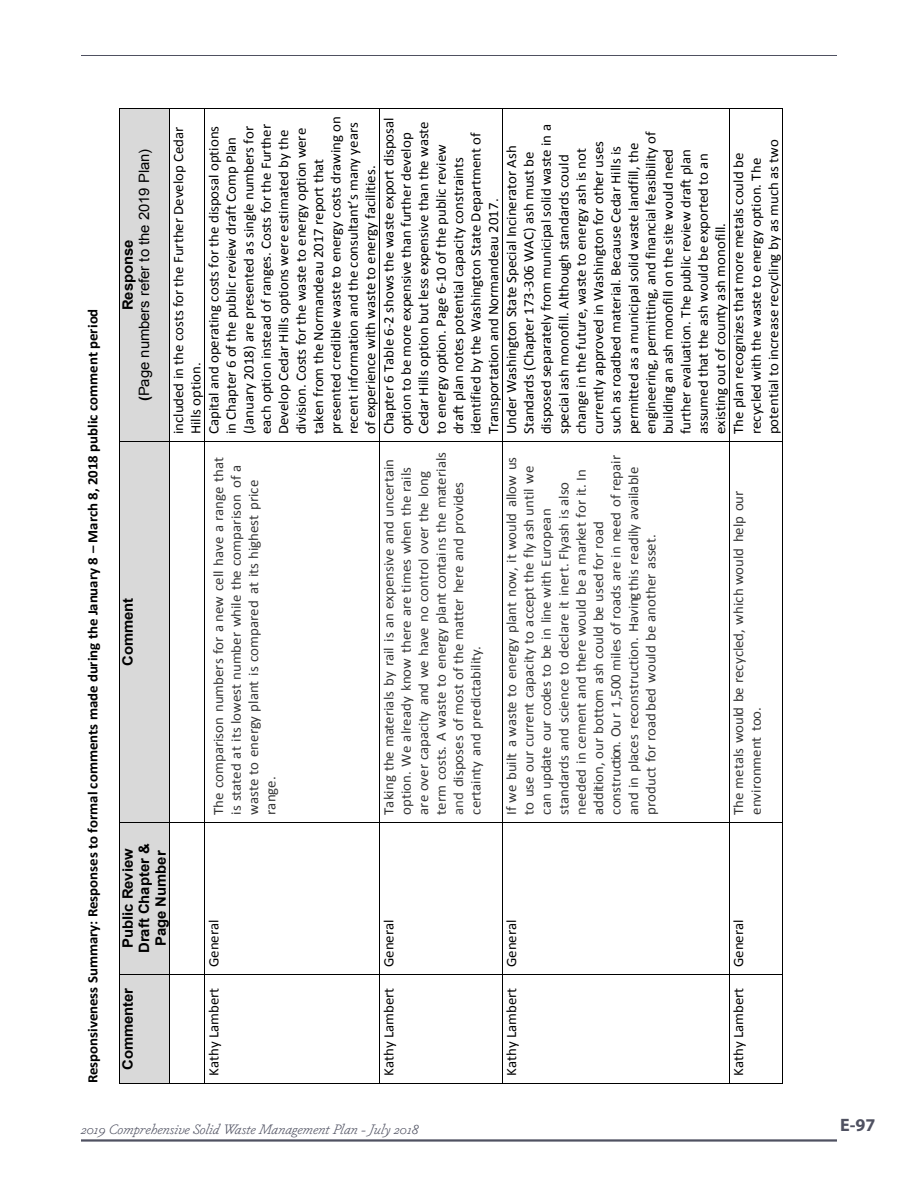
<style>
.page{position:relative;width:918px;height:1188px;background:#fff}
.page>*{position:absolute;margin:0;border:0;box-sizing:border-box;transform-origin:0 0}
.t1{font:700 18px "Myriad Pro";color:#4f5161}
.t2{font:14.25px/17.4px "Calibri";color:#000;scale:1.04 1}
.t3{font:14.25px/17.4px "Calibri";color:#363636;scale:1.04 1}
.t4{font:700 14.25px "Calibri";letter-spacing:-.005em;color:#000;scale:1.04 1}
.t5{font:700 14.25px/16.5px "Arial";color:#000;text-align:center;scale:1.04 1}
.t6{font:14.25px/16.4px "Arial";color:#000;text-align:center;scale:1.04 1}
.t7{font:italic 300 13.5px "Dapifer";color:#4f5161}
.s1{font-weight:700}
.s2{color:#494949}
</style>
<div class="page">
<hr style="left:81px;top:1139px;width:756px;height:3px;background:#4f5161">
<hr style="left:81px;top:55px;width:756px;height:1px;background:#4f5161">
<div style="left:120px;top:975px;width:49px;height:108px;background:#d9d9d9"></div>
<div style="left:120px;top:822px;width:49px;height:152px;background:#d9d9d9"></div>
<div style="left:120px;top:442px;width:49px;height:380px;background:#d9d9d9"></div>
<div style="left:120px;top:109px;width:49px;height:332px;background:#d9d9d9"></div>
<hr style="left:119px;top:975px;width:1px;height:108px;background:#000">
<hr style="left:119px;top:822px;width:1px;height:152px;background:#000">
<hr style="left:119px;top:442px;width:1px;height:380px;background:#000">
<hr style="left:119px;top:109px;width:1px;height:332px;background:#000">
<hr style="left:120px;top:1083px;width:49px;height:1px;background:#000">
<hr style="left:120px;top:974px;width:49px;height:1px;background:#000">
<hr style="left:120px;top:822px;width:49px;height:1px;background:#000">
<hr style="left:120px;top:441px;width:49px;height:1px;background:#000">
<hr style="left:120px;top:108px;width:49px;height:1px;background:#000">
<hr style="left:169px;top:975px;width:1px;height:108px;background:#000">
<hr style="left:169px;top:822px;width:1px;height:152px;background:#000">
<hr style="left:169px;top:442px;width:1px;height:380px;background:#000">
<hr style="left:169px;top:109px;width:1px;height:332px;background:#000">
<hr style="left:170px;top:1083px;width:34px;height:1px;background:#000">
<hr style="left:170px;top:974px;width:34px;height:1px;background:#000">
<hr style="left:170px;top:822px;width:34px;height:1px;background:#000">
<hr style="left:170px;top:441px;width:34px;height:1px;background:#000">
<hr style="left:170px;top:108px;width:34px;height:1px;background:#000">
<hr style="left:204px;top:975px;width:1px;height:108px;background:#000">
<hr style="left:204px;top:822px;width:1px;height:152px;background:#000">
<hr style="left:204px;top:442px;width:1px;height:380px;background:#000">
<hr style="left:204px;top:109px;width:1px;height:332px;background:#000">
<hr style="left:205px;top:1083px;width:174px;height:1px;background:#000">
<hr style="left:205px;top:974px;width:174px;height:1px;background:#000">
<hr style="left:205px;top:822px;width:174px;height:1px;background:#000">
<hr style="left:205px;top:441px;width:174px;height:1px;background:#000">
<hr style="left:205px;top:108px;width:174px;height:1px;background:#000">
<hr style="left:379px;top:975px;width:1px;height:108px;background:#000">
<hr style="left:379px;top:822px;width:1px;height:152px;background:#000">
<hr style="left:379px;top:442px;width:1px;height:380px;background:#000">
<hr style="left:379px;top:109px;width:1px;height:332px;background:#000">
<hr style="left:380px;top:1083px;width:122px;height:1px;background:#000">
<hr style="left:380px;top:974px;width:122px;height:1px;background:#000">
<hr style="left:380px;top:822px;width:122px;height:1px;background:#000">
<hr style="left:380px;top:441px;width:122px;height:1px;background:#000">
<hr style="left:380px;top:108px;width:122px;height:1px;background:#000">
<hr style="left:502px;top:975px;width:1px;height:108px;background:#000">
<hr style="left:502px;top:822px;width:1px;height:152px;background:#000">
<hr style="left:502px;top:442px;width:1px;height:380px;background:#000">
<hr style="left:502px;top:109px;width:1px;height:332px;background:#000">
<hr style="left:503px;top:1083px;width:226px;height:1px;background:#000">
<hr style="left:503px;top:974px;width:226px;height:1px;background:#000">
<hr style="left:503px;top:822px;width:226px;height:1px;background:#000">
<hr style="left:503px;top:441px;width:226px;height:1px;background:#000">
<hr style="left:503px;top:108px;width:226px;height:1px;background:#000">
<hr style="left:729px;top:975px;width:1px;height:108px;background:#000">
<hr style="left:729px;top:822px;width:1px;height:152px;background:#000">
<hr style="left:729px;top:442px;width:1px;height:380px;background:#000">
<hr style="left:729px;top:109px;width:1px;height:332px;background:#000">
<hr style="left:730px;top:1083px;width:52px;height:1px;background:#000">
<hr style="left:782px;top:975px;width:1px;height:108px;background:#000">
<hr style="left:730px;top:974px;width:52px;height:1px;background:#000">
<hr style="left:782px;top:822px;width:1px;height:152px;background:#000">
<hr style="left:730px;top:822px;width:52px;height:1px;background:#000">
<hr style="left:782px;top:442px;width:1px;height:380px;background:#000">
<hr style="left:730px;top:441px;width:52px;height:1px;background:#000">
<hr style="left:782px;top:109px;width:1px;height:332px;background:#000">
<hr style="left:730px;top:108px;width:52px;height:1px;background:#000">
<p class="t4" style="left:84px;top:1083px;width:747px;rotate:-90deg">Responsiveness Summary: Responses to formal comments made during the January 8 – March 8, 2018 public comment period</p>
<p class="t6" style="left:120px;top:401px;width:244px;rotate:-90deg"><span class="s1">Response<br>(</span>Page numbers refer to the 2019 Plan)</p>
<p class="t5" style="left:120px;top:666px;width:67px;rotate:-90deg">Comment</p>
<p class="t2" style="left:205px;top:434px;width:307px;rotate:-90deg">Capital and operating costs for the disposal options in Chapter 6 of the public review draft Comp Plan (January 2018) are presented as single numbers for each option instead of ranges. Costs for the Further Develop Cedar Hills options were estimated by the division. Costs for the waste to energy option were taken from the Normandeau 2017 report that presented credible waste to energy costs drawing on recent information and the consultant’s many years of experience with waste to energy facilities.</p>
<p class="t2" style="left:380px;top:434px;width:306px;rotate:-90deg">Chapter 6 Table 6-2 shows the waste export disposal option to be more expensive than further develop Cedar Hills option but less expensive than the waste to energy option. Page 6-10 of the public review draft plan notes potential capacity constraints identified by the Washington State Department of Transportation and Normandeau 2017.</p>
<p class="t2" style="left:503px;top:434px;width:300px;rotate:-90deg">Under Washington State Special Incinerator Ash Standards (Chapter 173-306 WAC) ash must be disposed separately from municipal solid waste in a special ash monofill. Although standards could change in the future, waste to energy ash is not currently approved in Washington for other uses such as roadbed material. Because Cedar Hills is permitted as a municipal solid waste landfill, the engineering, permitting, and financial feasibility of building an ash monofill on the site would need further evaluation. The public review draft plan assumed that the ash would be exported to an existing out of county ash monofill.</p>
<p class="t2" style="left:170px;top:434px;width:297px;rotate:-90deg">included in the costs for the Further Develop Cedar<br>Hills option.</p>
<p class="t2" style="left:730px;top:434px;width:285px;rotate:-90deg">The plan recognizes that more metals could be recycled with the waste to energy option. The potential to increase recycling by as much as two</p>
<p class="t3" style="left:210px;top:815px;width:346px;rotate:-90deg">The comparison numbers for a new cell have a range that is stated at its lowest number while the comparison of a waste to energy plant is compared at its highest price range.</p>
<p class="t3" style="left:380px;top:815px;width:350px;rotate:-90deg">Taking the materials by rail is an expensive and uncertain option. We already know there are times when the rails are over capacity and we have no control over the long term costs. A waste to energy plant contains the materials <span class="s2">and</span> disposes of most of the matter here and provides certainty and predictability.</p>
<p class="t3" style="left:503px;top:815px;width:347px;rotate:-90deg">If we built a waste to energy plant now, it would allow us to use our current capacity to accept the fly ash until we can update our codes to be in line with European standards and science to declare it inert. Flyash is also needed in cement and there would be a market for it. In addition, our bottom ash could be used for road construction. Our 1,500 miles of roads are in need of repair and in places reconstruction. Havingthis readily available product for road bed would be another asset.</p>
<p class="t3" style="left:730px;top:815px;width:313px;rotate:-90deg">The metals would be recycled, which would help our environment too.</p>
<p class="t5" style="left:120px;top:953px;width:107px;rotate:-90deg">Public Review<br>Draft Chapter &amp;<br>Page Number</p>
<p class="t5" style="left:120px;top:1070px;width:81px;rotate:-90deg">Commenter</p>
<p class="t2" style="left:205px;top:967px;width:47px;rotate:-90deg">General</p>
<p class="t2" style="left:205px;top:1076px;width:86px;rotate:-90deg">Kathy Lambert</p>
<p class="t2" style="left:380px;top:967px;width:47px;rotate:-90deg">General</p>
<p class="t2" style="left:380px;top:1076px;width:86px;rotate:-90deg">Kathy Lambert</p>
<p class="t2" style="left:503px;top:967px;width:47px;rotate:-90deg">General</p>
<p class="t2" style="left:503px;top:1076px;width:86px;rotate:-90deg">Kathy Lambert</p>
<p class="t2" style="left:730px;top:967px;width:47px;rotate:-90deg">General</p>
<p class="t2" style="left:730px;top:1076px;width:86px;rotate:-90deg">Kathy Lambert</p>
<p class="t7" style="left:81px;top:1120px;width:339px">2019 Comprehensive Solid Waste Management Plan - July 2018</p>
<p class="t1" style="left:840px;top:1114px;width:37px">E-97</p>
</div>
